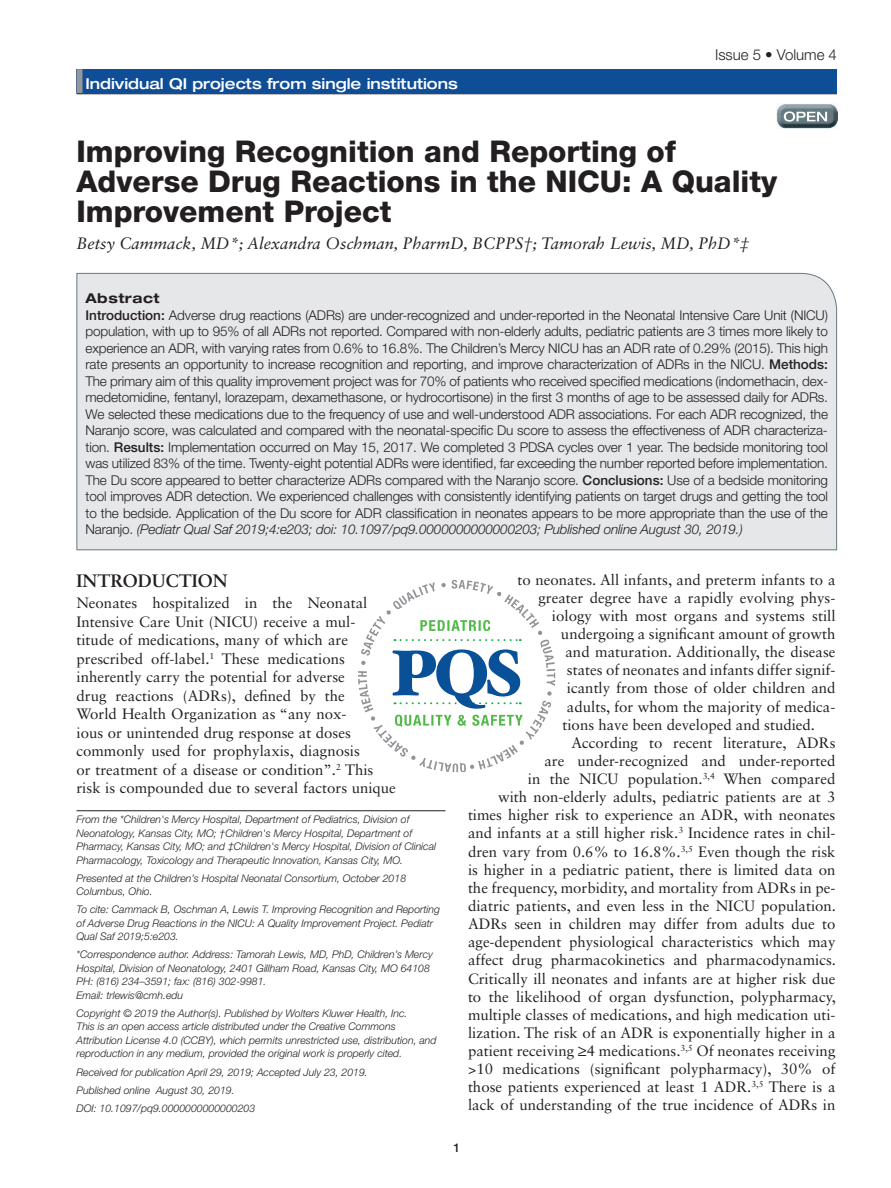
<style>
.page{position:relative;width:891px;height:1188px;background:#fff}
.page>*{position:absolute;margin:0;border:0;box-sizing:border-box;transform-origin:0 0}
.t1{font:800 30px/30px "Helvetica Neue LT Std";color:#231f20}
.t2{font:700 18px "Sabon LT Std";color:#231f20}
.t3{font:italic 16.5px "Sabon LT Std";color:#231f20}
.t4{font:15px/18.5px "Sabon LT Std";color:#231f20}
.t5{font:500 expanded 15px "Helvetica Neue LT Std";color:#fff}
.t6{font:300 15px "Helvetica Neue LT Std";color:#231f20}
.t7{font:300 13.5px/16.5px "Helvetica Neue LT Std";letter-spacing:-.01em;color:#231f20}
.t8{font:500 12px "Helvetica Neue LT Std";color:#231f20}
.t9{font:italic 300 10.5px/13.5px "Helvetica Neue LT Std";color:#231f20}
.s1{font-weight:700;font-stretch:expanded}
.s2{font-weight:500}
.s3{font-style:italic}
.s4{font-family:"Gandhari Unicode"}
</style>
<div class="page">
<img style="left:776px;top:104px;width:61px;height:25px">
<svg style="left:784px;top:111px;width:43px;height:11px"></svg>
<div style="left:76px;top:69px;width:761px;height:24px;background:#0f4d96"></div>
<div style="left:76px;top:69px;width:6px;height:24px;background:#95979a"></div>
<hr style="left:76px;top:93px;width:761px;height:1px;background:#231f20">
<svg style="left:358px;top:580px;width:197px;height:192px"></svg>
<div style="left:76px;top:273px;width:761px;height:278px;background:#e6e7e9"></div>
<hr style="left:76px;top:810px;width:370px;height:1px;background:#231f20">
<p class="t5" style="left:86px;top:74px;width:374px">Individual QI projects from single institutions</p>
<p class="t6" style="left:715px;top:46px;width:123px">Issue 5 • Volume 4</p>
<h1 class="t1" style="left:76px;top:136px;width:702px">Improving Recognition and Reporting of<br>Adverse Drug Reactions in the NICU: A Quality<br>Improvement Project</h1>
<p class="t3" style="left:76px;top:234px;width:674px">Betsy Cammack, MD*; Alexandra Oschman, PharmD, BCPPS†; Tamorah Lewis, MD, PhD*‡</p>
<p class="t7" style="left:86px;top:290px;width:744px"><span class="s1">Abstract<br></span><span class="s2">Introduction:</span> Adverse drug reactions (ADRs) are under-recognized and under-reported in the Neonatal Intensive Care Unit (NICU) population, with up to 95% of all ADRs not reported. Compared with non-elderly adults, pediatric patients are 3 times more likely to experience an ADR, with varying rates from 0.6% to 16.8%. The Children’s Mercy NICU has an ADR rate of 0.29% (2015). This high rate presents an opportunity to increase recognition and reporting, and improve characterization of ADRs in the NICU. <span class="s2">Methods:<br></span>The primary aim of this quality improvement project was for 70% of patients who received specified medications (indomethacin, dex&shy;medetomidine, fentanyl, lorazepam, dexamethasone, or hydrocortisone) in the first 3 months of age to be assessed daily for ADRs.<br>We selected these medications due to the frequency of use and well-understood ADR associations. For each ADR recognized, the Naranjo score, was calculated and compared with the neonatal-specific Du score to assess the effectiveness of ADR characteriza&shy;tion. <span class="s2">Results:</span> Implementation occurred on May 15, 2017. We completed 3 PDSA cycles over 1 year. The bedside monitoring tool was utilized 83% of the time. Twenty-eight potential ADRs were identified, far exceeding the number reported before implementation.<br>The Du score appeared to better characterize ADRs compared with the Naranjo score. <span class="s2">Conclusions:</span> Use of a bedside monitoring tool improves ADR detection. We experienced challenges with consistently identifying patients on target drugs and getting the tool to the bedside. Application of the Du score for ADR classification in neonates appears to be more appropriate than the use of the Naranjo. <span class="s3">(Pediatr Qual Saf 2019;4:e203; doi: 10.1097/pq9.0000000000000203; Published online August 30, 2019.)</span></p>
<p class="t2" style="left:76px;top:569px;width:153px">INTRODUCTION</p>
<p class="t4" style="left:76px;top:594px;width:321px">Neonates hospitalized in the Neonatal Intensive Care Unit (NICU) receive a mul&shy;titude of medications, many of which are prescribed off-label.<sup>1</sup> These medications inherently carry the potential for adverse<br>drug reactions (ADRs), defined by the<br>World Health Organization as “any nox-<br>ious or unintended drug response at doses commonly used for prophylaxis, diagnosis<br>or treatment of a disease or condition”.<sup>2</sup> This risk is compounded due to several factors unique</p>
<p class="t9" style="left:76px;top:813px;width:361px">From the *Children's Mercy Hospital, Department of Pediatrics, Division of Neonatology, Kansas City, MO; †Children's Mercy Hospital, Department of Pharmacy, Kansas City, MO; and ‡Children's Mercy Hospital, Division of Clinical Pharmacology, Toxicology and Therapeutic Innovation, Kansas City, MO.</p>
<p class="t9" style="left:76px;top:871px;width:331px">Presented at the Children’s Hospital Neonatal Consortium, October 2018<br>Columbus, Ohio.</p>
<p class="t9" style="left:76px;top:903px;width:365px">To cite: Cammack B, Oschman A, Lewis T. Improving Recognition and Reporting of Adverse Drug Reactions in the NICU: A Quality Improvement Project. Pediatr<br>Qual Saf 2019;5:e203.</p>
<p class="t9" style="left:76px;top:948px;width:358px">*Correspondence author. Address: Tamorah Lewis, MD, PhD, Children’s Mercy Hospital, Division of Neonatology, 2401 Gillham Road, Kansas City, MO 64108<br>PH: (816) 234–3591; fax: (816) 302-9981.<br>Email: trlewis@cmh.edu</p>
<p class="t9" style="left:76px;top:1006px;width:362px">Copyright © 2019 the Author(s). Published by Wolters Kluwer Health, Inc.<br>This is an open access article distributed under the Creative Commons Attribution License 4.0 (CCBY), which permits unrestricted use, distribution, and reproduction in any medium, provided the original work is properly cited.</p>
<p class="t9" style="left:76px;top:1063px;width:293px;line-height:18px">Received for publication April 29, 2019; Accepted July 23, 2019.<br>Published online August 30, 2019.<br>DOI: 10.1097/pq9.0000000000000203</p>
<p class="t4" style="left:517px;top:570px;width:320px">to neonates. All infants, and preterm infants to a</p>
<p class="t4" style="left:538px;top:588px;width:298px">greater degree have a rapidly evolving phys-</p>
<p class="t4" style="left:552px;top:606px;width:285px">iology with most organs and systems still</p>
<p class="t4" style="left:561px;top:624px;width:276px">undergoing a significant amount of growth</p>
<p class="t4" style="left:565px;top:643px;width:272px">and maturation. Additionally, the disease</p>
<p class="t4" style="left:567px;top:661px;width:270px">states of neonates and infants differ signif-</p>
<p class="t4" style="left:567px;top:679px;width:270px">icantly from those of older children and</p>
<p class="t4" style="left:567px;top:697px;width:270px">adults, for whom the majority of medica-</p>
<p class="t4" style="left:562px;top:715px;width:254px">tions have been developed and studied.</p>
<p class="t4" style="left:571px;top:733px;width:266px">According to recent literature, ADRs</p>
<p class="t4" style="left:544px;top:751px;width:292px">are under-recognized and under-reported</p>
<p class="t4" style="left:528px;top:770px;width:309px">in the NICU population.<sup>3,4</sup> When compared</p>
<p class="t4" style="left:498px;top:788px;width:339px">with non-elderly adults, pediatric patients are at 3</p>
<p class="t4" style="left:468px;top:806px;width:369px">times higher risk to experience an ADR, with neonates</p>
<p class="t4" style="left:468px;top:824px;width:369px">and infants at a still higher risk.<sup>3</sup> Incidence rates in chil-</p>
<p class="t4" style="left:468px;top:842px;width:369px">dren vary from 0.6% to 16.8%.<sup>3,5</sup> Even though the risk</p>
<p class="t4" style="left:468px;top:860px;width:369px">is higher in a pediatric patient, there is limited data on</p>
<p class="t4" style="left:468px;top:878px;width:369px">the frequency, morbidity, and mortality from ADRs in pe-</p>
<p class="t4" style="left:468px;top:896px;width:370px">diatric patients, and even less in the NICU population.</p>
<p class="t4" style="left:468px;top:915px;width:369px">ADRs seen in children may differ from adults due to</p>
<p class="t4" style="left:468px;top:933px;width:369px">age-dependent physiological characteristics which may</p>
<p class="t4" style="left:468px;top:951px;width:370px">affect drug pharmacokinetics and pharmacodynamics.</p>
<p class="t4" style="left:468px;top:969px;width:369px">Critically ill neonates and infants are at higher risk due</p>
<p class="t4" style="left:468px;top:987px;width:370px">to the likelihood of organ dysfunction, polypharmacy,</p>
<p class="t4" style="left:468px;top:1005px;width:369px">multiple classes of medications, and high medication uti-</p>
<p class="t4" style="left:468px;top:1023px;width:369px">lization. The risk of an ADR is exponentially higher in a</p>
<p class="t4" style="left:468px;top:1042px;width:369px">patient receiving <span class="s4">≥</span>4 medications.<sup>3,5</sup> Of neonates receiving</p>
<p class="t4" style="left:468px;top:1060px;width:369px">&gt;10 medications (significant polypharmacy), 30% of</p>
<p class="t4" style="left:468px;top:1078px;width:369px">those patients experienced at least 1 ADR.<sup>3,5</sup> There is a</p>
<p class="t4" style="left:468px;top:1096px;width:369px">lack of understanding of the true incidence of ADRs in</p>
<p class="t8" style="left:453px;top:1140px;width:8px">1</p>
</div>
